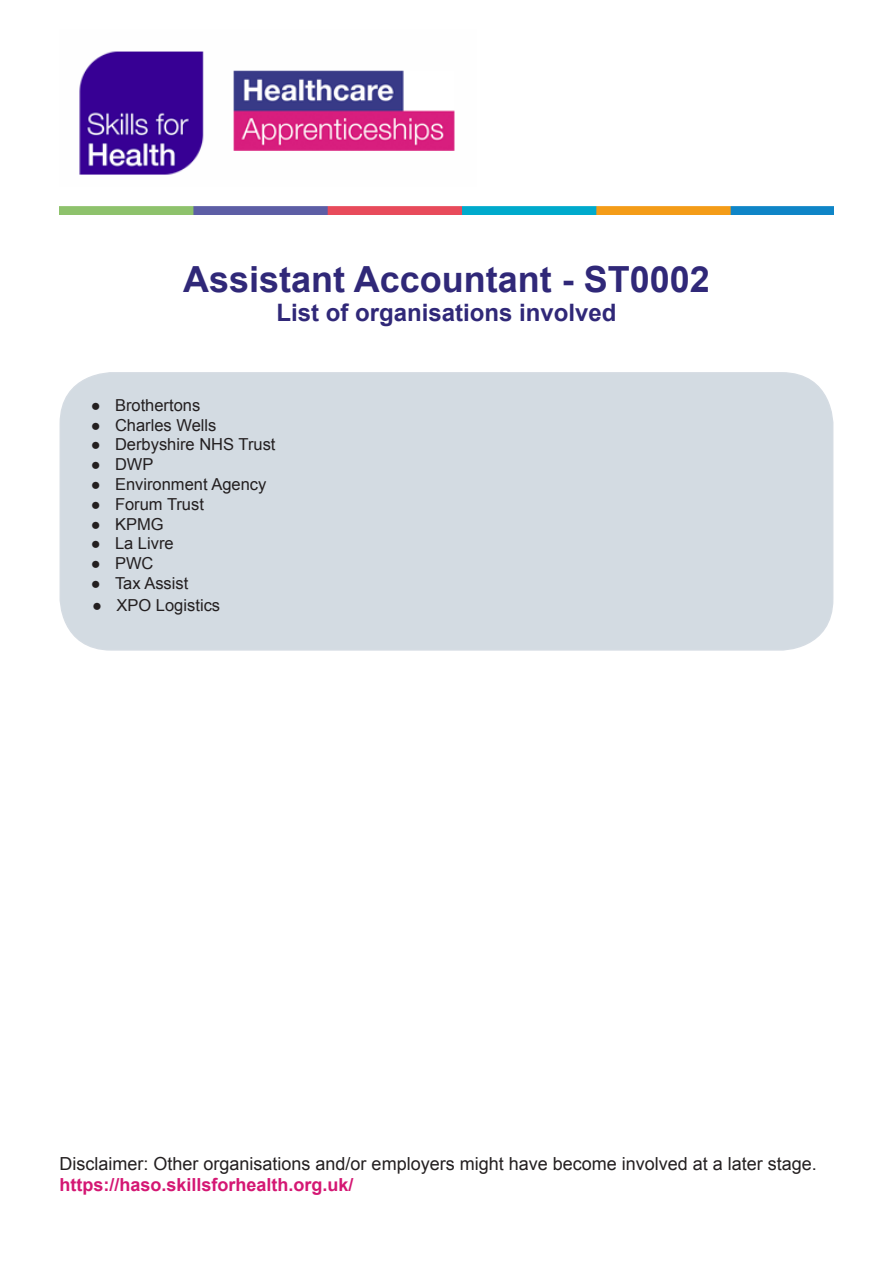
<style>
.page{position:relative;width:893px;height:1263px;background:#fff}
.page>*{position:absolute;margin:0;border:0;box-sizing:border-box;transform-origin:0 0}
.Heading_one{font:700 36px "Arial";color:#302878}
.Heading_two{font:700 24px "Arial";color:#302878}
.Body_text{font:18px "Arial";color:#231f20}
.Heading_three_HASO{font:700 18px "Arial";color:#d41773}
.t1{font:16.5px "Arial";color:#231f20}
.s1{font-weight:700}
</style>
<div class="page">
<img style="left:79px;top:51px;width:376px;height:124px">
<img style="left:60px;top:207px;width:773px;height:7px">
<div style="left:60px;top:373px;width:773px;height:277px;background:#d3dbe2;border-radius:51px"></div>
<div style="left:60px;top:372px;width:773px;height:279px;border:2px solid #d5dce3;border-radius:51px"></div>
<p class="Heading_one" style="left:183px;top:255px;width:528px">Assistant Accountant - ST0002</p>
<p class="Heading_two" style="left:276px;top:296px;width:342px">List of organisations involved</p>
<p class="t1" style="left:91px;top:394px;width:111px"><span class="s1">●</span> Brothertons</p>
<p class="t1" style="left:91px;top:414px;width:127px"><span class="s1">●</span> Charles Wells</p>
<p class="t1" style="left:91px;top:434px;width:186px"><span class="s1">●</span> Derbyshire NHS Trust</p>
<p class="t1" style="left:91px;top:454px;width:64px"><span class="s1">●</span> DWP</p>
<p class="t1" style="left:91px;top:473px;width:177px"><span class="s1">●</span> Environment Agency</p>
<p class="t1" style="left:91px;top:493px;width:115px"><span class="s1">●</span> Forum Trust</p>
<p class="t1" style="left:91px;top:513px;width:74px"><span class="s1">●</span> KPMG</p>
<p class="t1" style="left:91px;top:533px;width:84px"><span class="s1">●</span> La Livre</p>
<p class="t1" style="left:91px;top:553px;width:64px"><span class="s1">●</span> PWC</p>
<p class="t1" style="left:91px;top:572px;width:99px"><span class="s1">●</span> Tax Assist</p>
<p class="t1" style="left:92px;top:594px;width:129px"><span class="s1">●</span> XPO Logistics</p>
<p class="Body_text" style="left:60px;top:1152px;width:759px">Disclaimer: Other organisations and/or employers might have become involved at a later stage.</p>
<p class="Heading_three_HASO" style="left:60px;top:1173px;width:296px">https://haso.skillsforhealth.org.uk/</p>
</div>
